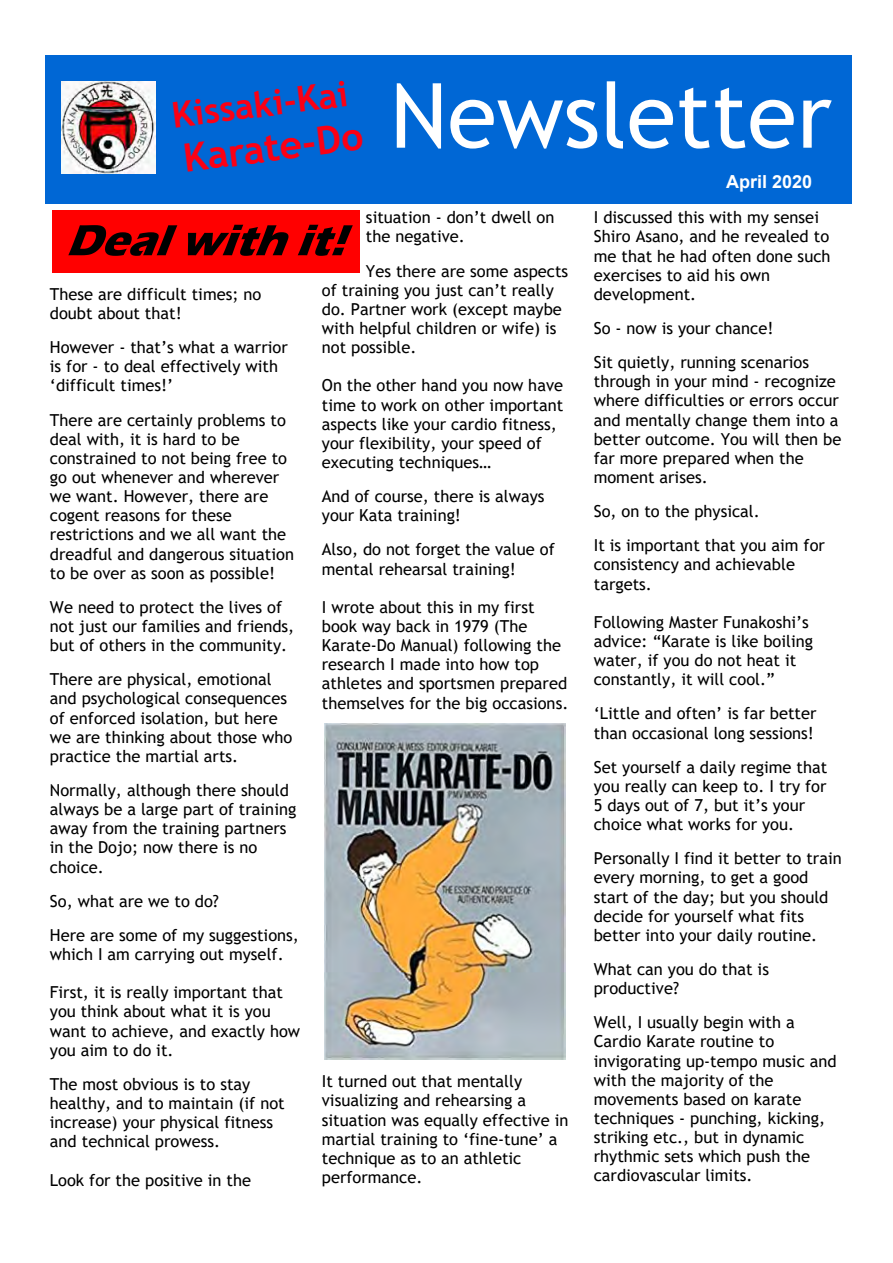
<style>
.page{position:relative;width:893px;height:1263px;background:#fff}
.page>*{position:absolute;margin:0;border:0;box-sizing:border-box;transform-origin:0 0}
.t1{font:90px "Trebuchet MS";color:#fff}
.t2{font:700 39.15px "Trebuchet MS";color:#fc0014}
.t3{font:700 35.7px "Trebuchet MS";color:#fc0014}
.t4{font:700 18px "Arial";color:#fff}
.t5{font:16.5px/19.2px "Trebuchet MS";color:#000}
</style>
<div class="page">
<div style="left:45px;top:55px;width:806px;height:149px;background:#0067d5"></div>
<img style="left:62px;top:81px;width:93px;height:92px">
<div style="left:52px;top:210px;width:307px;height:63px;background:#f00"></div>
<svg style="left:68px;top:225px;width:109px;height:31px"></svg>
<svg style="left:188px;top:225px;width:100px;height:31px"></svg>
<svg style="left:298px;top:225px;width:55px;height:31px"></svg>
<img style="left:325px;top:723px;width:241px;height:336px">
<h3 class="t3" style="left:170px;top:102px;width:179px;rotate:-7deg">Kissaki-Kai</h3>
<h2 class="t2" style="left:182px;top:143px;width:182px;rotate:-7deg">Karate-Do</h2>
<h1 class="t1" style="left:390px;top:81px;width:443px">Newsletter</h1>
<p class="t4" style="left:726px;top:175px;width:88px">April 2020</p>
<p class="t5" style="left:50px;top:286px;width:213px">These are difficult times; no doubt about that!</p>
<p class="t5" style="left:50px;top:339px;width:239px">However - that’s what a warrior is for - to deal effectively with ‘difficult times!’</p>
<p class="t5" style="left:50px;top:411px;width:246px">There are certainly problems to deal with, it is hard to be constrained to not being free to go out whenever and wherever we want. However, there are cogent reasons for these restrictions and we all want the dreadful and dangerous situation to be over as soon as possible!</p>
<p class="t5" style="left:50px;top:599px;width:246px">We need to protect the lives of not just our families and friends, but of others in the community.</p>
<p class="t5" style="left:50px;top:671px;width:244px">There are physical, emotional and psychological consequences of enforced isolation, but here we are thinking about those who practice the martial arts.</p>
<p class="t5" style="left:50px;top:782px;width:248px">Normally, although there should always be a large part of training away from the training partners in the Dojo; now there is no choice.</p>
<p class="t5" style="left:50px;top:885px;width:250px;line-height:34.2px">So, what are we to do?<br>Here are some of my suggestions,</p>
<p class="t5" style="left:50px;top:946px;width:235px">which I am carrying out myself.</p>
<p class="t5" style="left:50px;top:984px;width:252px">First, it is really important that you think about what it is you want to achieve, and exactly how you aim to do it.</p>
<p class="t5" style="left:50px;top:1076px;width:236px">The most obvious is to stay healthy, and to maintain (if not increase) your physical fitness and technical prowess.</p>
<p class="t5" style="left:50px;top:1171px;width:203px">Look for the positive in the</p>
<p class="t5" style="left:366px;top:209px;width:190px">situation - don’t dwell on the negative.</p>
<p class="t5" style="left:322px;top:262px;width:248px;text-indent:44px">Yes there are some aspects of training you just can’t really do. Partner work (except maybe with helpful children or wife) is not possible.</p>
<p class="t5" style="left:322px;top:377px;width:243px">On the other hand you now have time to work on other important aspects like your cardio fitness, your flexibility, your speed of executing techniques…</p>
<p class="t5" style="left:322px;top:488px;width:224px">And of course, there is always your Kata training!</p>
<p class="t5" style="left:322px;top:541px;width:234px">Also, do not forget the value of mental rehearsal training!</p>
<p class="t5" style="left:322px;top:599px;width:248px">I wrote about this in my first book way back in 1979 (The<br>Karate-Do Manual) following the research I made into how top athletes and sportsmen prepared themselves for the big occasions.</p>
<p class="t5" style="left:322px;top:1073px;width:248px">It turned out that mentally visualizing and rehearsing a situation was equally effective in martial training to ‘fine-tune’ a technique as to an athletic performance.</p>
<p class="t5" style="left:594px;top:209px;width:238px">I discussed this with my sensei<br>Shiro Asano, and he revealed to me that he had often done such exercises to aid his own development.</p>
<p class="t5" style="left:594px;top:312px;width:217px;line-height:34.2px">So - now is your chance!<br>Sit quietly, running scenarios</p>
<p class="t5" style="left:594px;top:373px;width:249px">through in your mind - recognize where difficulties or errors occur and mentally change them into a better outcome. You will then be far more prepared when the moment arises.</p>
<p class="t5" style="left:594px;top:496px;width:233px;line-height:34.2px">So, on to the physical.<br>It is important that you aim for</p>
<p class="t5" style="left:594px;top:556px;width:203px">consistency and achievable targets.</p>
<p class="t5" style="left:594px;top:614px;width:221px">Following Master Funakoshi’s advice: “Karate is like boiling water, if you do not heat it constantly, it will cool.”</p>
<p class="t5" style="left:594px;top:705px;width:224px">‘Little and often’ is far better than occasional long sessions!</p>
<p class="t5" style="left:594px;top:759px;width:235px">Set yourself a daily regime that you really can keep to. I try for<br>5 days out of 7, but it’s your choice what works for you.</p>
<p class="t5" style="left:594px;top:850px;width:249px">Personally I find it better to train every morning, to get a good start of the day; but you should decide for yourself what fits better into your daily routine.</p>
<p class="t5" style="left:594px;top:961px;width:177px">What can you do that is productive?</p>
<p class="t5" style="left:594px;top:1014px;width:244px">Well, I usually begin with a<br>Cardio Karate routine to invigorating up-tempo music and with the majority of the movements based on karate techniques - punching, kicking, striking etc., but in dynamic rhythmic sets which push the cardiovascular limits.</p>
</div>
